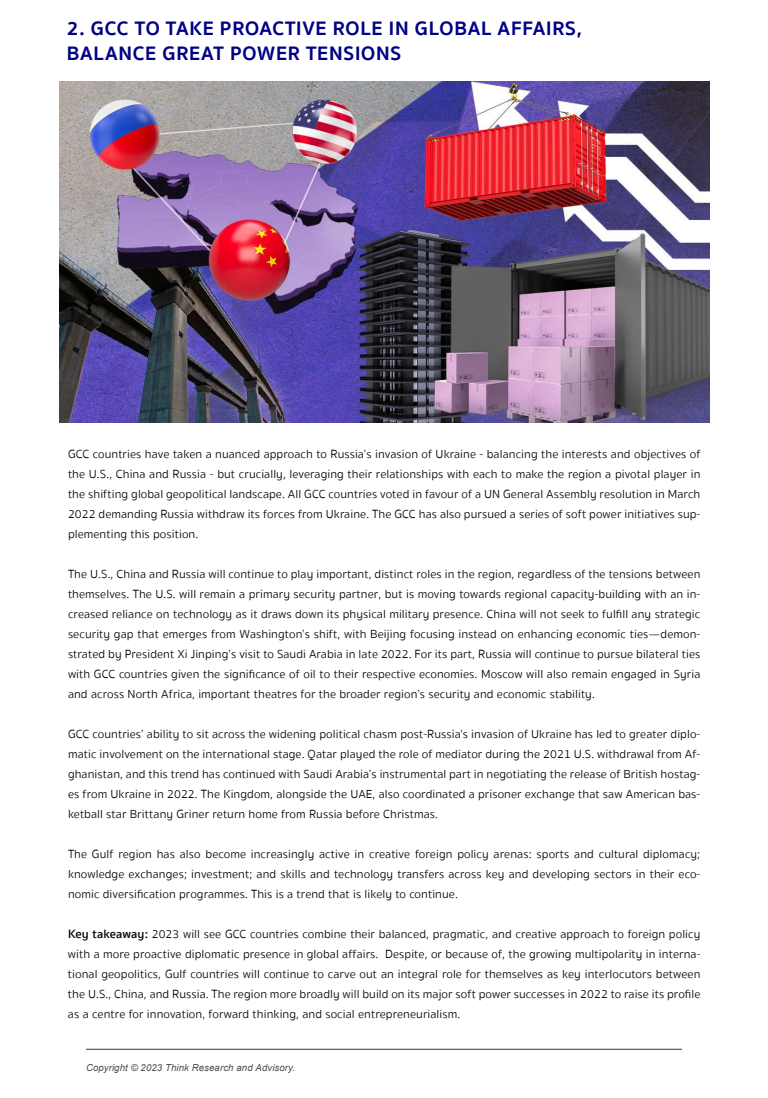
<style>
.page{position:relative;width:768px;height:1098px;background:#fff}
.page>*{position:absolute;margin:0;border:0;box-sizing:border-box;transform-origin:0 0}
.t1{font:700 20px/25.6px "Sukhumvit Set";letter-spacing:.04em;color:#000185}
.t2{font:300 12px/20px "Sukhumvit Set";letter-spacing:.01em;color:#000;text-align:justify}
.t3{font:italic 9.6px "Arial";letter-spacing:.01em;color:#4d4d4d}
.s1{font-weight:600;font-size:12.4px}
</style>
<div class="page">
<img style="left:59px;top:81px;width:650px;height:341px">
<hr style="left:86px;top:1049px;width:596px;height:1px;background:#333">
<h1 class="t1" style="left:67px;top:15px;width:517px">2. GCC TO TAKE PROACTIVE ROLE IN GLOBAL AFFAIRS,<br>BALANCE GREAT POWER TENSIONS</h1>
<p class="t2" style="left:68px;top:445px;width:634px">GCC countries have taken a nuanced approach to Russia’s invasion of Ukraine - balancing the interests and objectives of the U.S., China and Russia - but crucially, leveraging their relationships with each to make the region a pivotal player in the shifting global geopolitical landscape. All GCC countries voted in favour of a UN General Assembly resolution in March 2022 demanding Russia withdraw its forces from Ukraine. The GCC has also pursued a series of soft power initiatives sup&shy;plementing this position.</p>
<p class="t2" style="left:68px;top:565px;width:634px">The U.S., China and Russia will continue to play important, distinct roles in the region, regardless of the tensions between themselves. The U.S. will remain a primary security partner, but is moving towards regional capacity-building with an in&shy;creased reliance on technology as it draws down its physical military presence. China will not seek to fulfill any strategic security gap that emerges from Washington’s shift, with Beijing focusing instead on enhancing economic ties—demon&shy;strated by President Xi Jinping’s visit to Saudi Arabia in late 2022. For its part, Russia will continue to pursue bilateral ties with GCC countries given the significance of oil to their respective economies. Moscow will also remain engaged in Syria and across North Africa, important theatres for the broader region’s security and economic stability.</p>
<p class="t2" style="left:68px;top:725px;width:634px">GCC countries’ ability to sit across the widening political chasm post-Russia's invasion of Ukraine has led to greater diplo&shy;matic involvement on the international stage. Qatar played the role of mediator during the 2021 U.S. withdrawal from Af&shy;ghanistan, and this trend has continued with Saudi Arabia’s instrumental part in negotiating the release of British hostag&shy;es from Ukraine in 2022. The Kingdom, alongside the UAE, also coordinated a prisoner exchange that saw American bas&shy;ketball star Brittany Griner return home from Russia before Christmas.</p>
<p class="t2" style="left:68px;top:845px;width:634px">The Gulf region has also become increasingly active in creative foreign policy arenas: sports and cultural diplomacy; knowledge exchanges; investment; and skills and technology transfers across key and developing sectors in their eco&shy;nomic diversification programmes. This is a trend that is likely to continue.</p>
<p class="t2" style="left:68px;top:925px;width:634px"><span class="s1">Key takeaway:</span> 2023 will see GCC countries combine their balanced, pragmatic, and creative approach to foreign policy with a more proactive diplomatic presence in global affairs. Despite, or because of, the growing multipolarity in interna&shy;tional geopolitics, Gulf countries will continue to carve out an integral role for themselves as key interlocutors between the U.S., China, and Russia. The region more broadly will build on its major soft power successes in 2022 to raise its profile as a centre for innovation, forward thinking, and social entrepreneurialism.</p>
<p class="t3" style="left:86px;top:1061px;width:211px">Copyright © 2023 Think Research and Advisory.</p>
</div>
